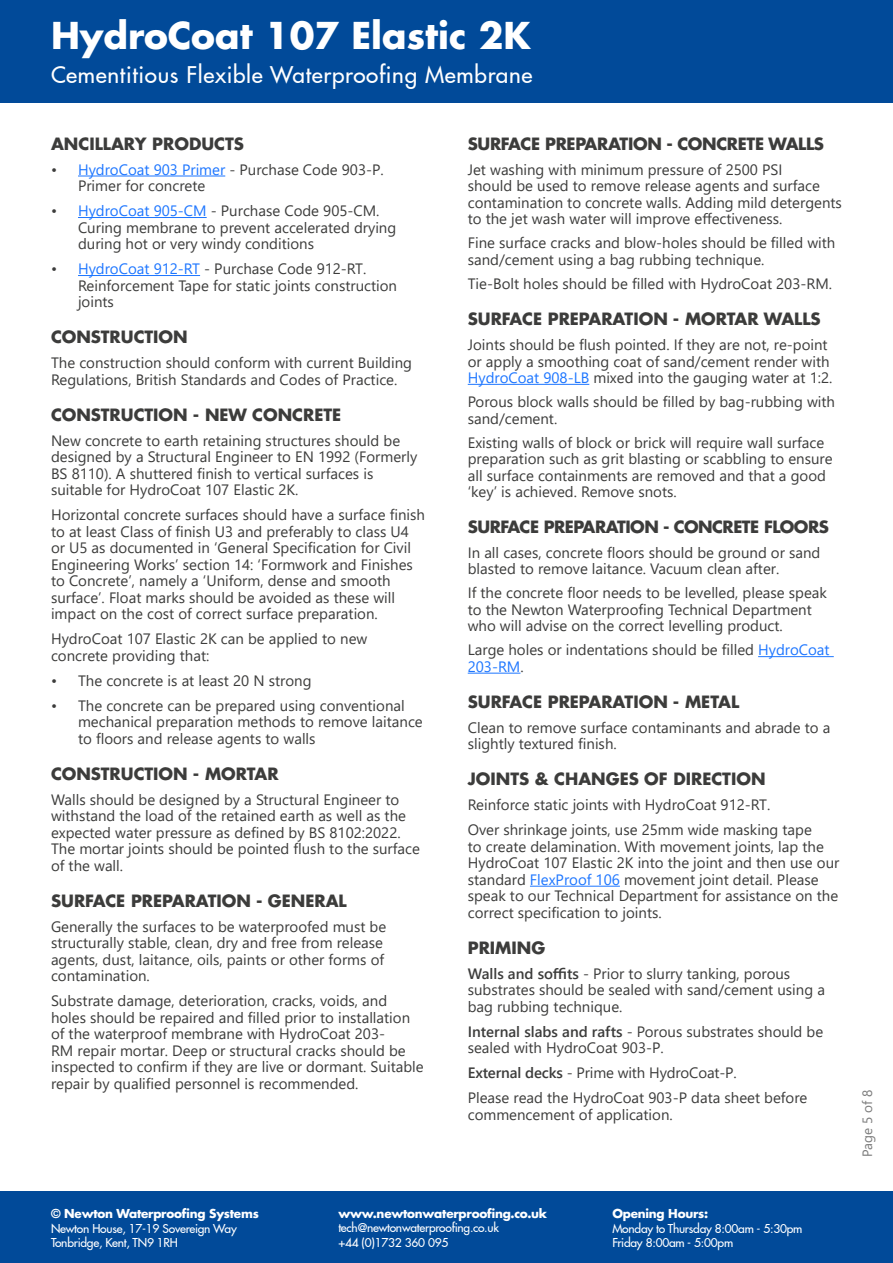
<style>
.page{position:relative;width:893px;height:1263px;background:#fff}
.page>*{position:absolute;margin:0;border:0;box-sizing:border-box;transform-origin:0 0}
.t1{font:700 36px "Futura LT Pro";color:#fff}
.t2{font:500 22.5px "Futura LT Pro";letter-spacing:.03em;color:#fff}
.t3{font:700 16.5px "Futura LT Pro";color:#3c3c3b}
.t4{font:700 16.5px "Futura LT Pro";letter-spacing:-.03em;color:#3c3c3b}
.t5{font:700 16.5px "Futura LT Pro";letter-spacing:-.02em;color:#3c3c3b}
.t6{font:15px/16.5px "Segoe UI";color:#3c3c3b}
.t7{font:13.5px "Segoe UI";color:#7b7b7b}
.t8{font:500 12px/14.4px "Futura LT Pro";letter-spacing:-.02em;color:#fff}
.t9{font:700 12px "Futura LT Pro";letter-spacing:-.02em;color:#fff}
.s1{color:#1d76ff}
.s2{font-weight:600}
</style>
<div class="page">
<div style="left:0;top:0;width:893px;height:103px;background:#014a99"></div>
<div style="left:0;top:1191px;width:893px;height:72px;background:#014a99"></div>
<hr style="left:78px;top:176px;width:147px;height:1px;background:#1d76ff">
<hr style="left:78px;top:217px;width:129px;height:1px;background:#1d76ff">
<hr style="left:78px;top:275px;width:122px;height:1px;background:#1d76ff">
<hr style="left:468px;top:384px;width:121px;height:1px;background:#1d76ff">
<hr style="left:758px;top:656px;width:76px;height:1px;background:#1d76ff">
<hr style="left:468px;top:673px;width:52px;height:1px;background:#1d76ff">
<hr style="left:530px;top:886px;width:90px;height:1px;background:#1d76ff">
<h1 class="t1" style="left:51px;top:8px;width:481px">HydroCoat 107 Elastic 2K</h1>
<h2 class="t2" style="left:51px;top:58px;width:483px">Cementitious Flexible Waterproofing Membrane</h2>
<p class="t3" style="left:51px;top:131px;width:194px">ANCILLARY PRODUCTS</p>
<p class="t6" style="left:78px;top:160px;width:307px;text-indent:-27px">• <span class="s1">HydroCoat 903 Primer</span> - Purchase Code 903-P.<br>Primer for concrete</p>
<p class="t6" style="left:78px;top:201px;width:320px;text-indent:-27px">• <span class="s1">HydroCoat 905-CM</span> - Purchase Code 905-CM.<br>Curing membrane to prevent accelerated drying during hot or very windy conditions</p>
<p class="t6" style="left:78px;top:259px;width:321px;text-indent:-27px">• <span class="s1">HydroCoat 912-RT</span> - Purchase Code 912-RT.<br>Reinforcement Tape for static joints construction joints</p>
<p class="t3" style="left:51px;top:324px;width:138px">CONSTRUCTION</p>
<p class="t6" style="left:51px;top:353px;width:363px">The construction should conform with current Building<br>Regulations, British Standards and Codes of Practice.</p>
<p class="t3" style="left:51px;top:402px;width:292px">CONSTRUCTION - NEW CONCRETE</p>
<p class="t6" style="left:51px;top:431px;width:368px">New concrete to earth retaining structures should be designed by a Structural Engineer to EN 1992 (Formerly BS 8110). A shuttered finish to vertical surfaces is suitable for HydroCoat 107 Elastic 2K.</p>
<p class="t6" style="left:51px;top:505px;width:375px">Horizontal concrete surfaces should have a surface finish to at least Class of finish U3 and preferably to class U4 or U5 as documented in ‘General Specification for Civil Engineering Works’ section 14: ‘Formwork and Finishes to Concrete’, namely a ‘Uniform, dense and smooth surface’. Float marks should be avoided as these will impact on the cost of correct surface preparation.</p>
<p class="t6" style="left:51px;top:629px;width:318px">HydroCoat 107 Elastic 2K can be applied to new concrete providing that:</p>
<p class="t6" style="left:51px;top:671px;width:262px">• The concrete is at least 20 N strong</p>
<p class="t6" style="left:78px;top:696px;width:346px;text-indent:-27px">• The concrete can be prepared using conventional mechanical preparation methods to remove laitance to floors and release agents to walls</p>
<p class="t3" style="left:51px;top:761px;width:229px">CONSTRUCTION - MORTAR</p>
<p class="t6" style="left:51px;top:790px;width:370px">Walls should be designed by a Structural Engineer to withstand the load of the retained earth as well as the expected water pressure as defined by BS 8102:2022.<br>The mortar joints should be pointed flush to the surface of the wall.</p>
<p class="t3" style="left:51px;top:888px;width:297px">SURFACE PREPARATION - GENERAL</p>
<p class="t6" style="left:51px;top:917px;width:337px">Generally the surfaces to be waterproofed must be structurally stable, clean, dry and free from release agents, dust, laitance, oils, paints or other forms of contamination.</p>
<p class="t6" style="left:51px;top:991px;width:374px">Substrate damage, deterioration, cracks, voids, and holes should be repaired and filled prior to installation of the waterproof membrane with HydroCoat 203-<br>RM repair mortar. Deep or structural cracks should be inspected to confirm if they are live or dormant. Suitable repair by qualified personnel is recommended.</p>
<p class="t5" style="left:468px;top:131px;width:358px">SURFACE PREPARATION - CONCRETE WALLS</p>
<p class="t6" style="left:468px;top:160px;width:376px">Jet washing with minimum pressure of 2500 PSI<br>should be used to remove release agents and surface contamination to concrete walls. Adding mild detergents to the jet wash water will improve effectiveness.</p>
<p class="t6" style="left:468px;top:233px;width:369px">Fine surface cracks and blow-holes should be filled with sand/cement using a bag rubbing technique.</p>
<p class="t6" style="left:468px;top:274px;width:366px">Tie-Bolt holes should be filled with HydroCoat 203-RM.</p>
<p class="t3" style="left:468px;top:306px;width:354px">SURFACE PREPARATION - MORTAR WALLS</p>
<p class="t6" style="left:468px;top:335px;width:366px">Joints should be flush pointed. If they are not, re-point or apply a smoothing coat of sand/cement render with<br><span class="s1">HydroCoat 908-LB</span> mixed into the gauging water at 1:2.</p>
<p class="t6" style="left:468px;top:392px;width:369px">Porous block walls should be filled by bag-rubbing with sand/cement.</p>
<p class="t6" style="left:468px;top:433px;width:366px">Existing walls of block or brick will require wall surface preparation such as grit blasting or scabbling to ensure all surface containments are removed and that a good ‘key’ is achieved. Remove snots.</p>
<p class="t4" style="left:468px;top:514px;width:363px">SURFACE PREPARATION - CONCRETE FLOORS</p>
<p class="t6" style="left:468px;top:543px;width:354px">In all cases, concrete floors should be ground or sand blasted to remove laitance. Vacuum clean after.</p>
<p class="t6" style="left:468px;top:583px;width:361px">If the concrete floor needs to be levelled, please speak to the Newton Waterproofing Technical Department who will advise on the correct levelling product.</p>
<p class="t6" style="left:468px;top:640px;width:363px">Large holes or indentations should be filled <span class="s1">HydroCoat<br>203-RM</span>.</p>
<p class="t3" style="left:468px;top:689px;width:273px">SURFACE PREPARATION - METAL</p>
<p class="t6" style="left:468px;top:718px;width:364px">Clean to remove surface contaminants and abrade to a slightly textured finish.</p>
<p class="t3" style="left:468px;top:766px;width:299px">JOINTS &amp; CHANGES OF DIRECTION</p>
<p class="t6" style="left:468px;top:791px;width:346px;line-height:25px">Reinforce static joints with HydroCoat 912-RT.<br>Over shrinkage joints, use 25mm wide masking tape</p>
<p class="t6" style="left:468px;top:837px;width:373px">to create delamination. With movement joints, lap the HydroCoat 107 Elastic 2K into the joint and then use our standard <span class="s1">FlexProof 106</span> movement joint detail. Please speak to our Technical Department for assistance on the correct specification to joints.</p>
<p class="t3" style="left:468px;top:935px;width:79px">PRIMING</p>
<p class="t6" style="left:468px;top:964px;width:359px"><span class="s2">Walls and soffits</span> - Prior to slurry tanking, porous substrates should be sealed with sand/cement using a bag rubbing technique.</p>
<p class="t6" style="left:468px;top:1022px;width:357px"><span class="s2">Internal slabs and rafts</span> - Porous substrates should be sealed with HydroCoat 903-P.</p>
<p class="t6" style="left:468px;top:1059px;width:341px;line-height:25px"><span class="s2">External decks</span> - Prime with HydroCoat-P.<br>Please read the HydroCoat 903-P data sheet before</p>
<p class="t6" style="left:468px;top:1105px;width:207px">commencement of application.</p>
<p class="t7" style="left:854px;top:1157px;width:68px;rotate:-90deg">Page 5 of 8</p>
<p class="t9" style="left:51px;top:1204px;width:209px">© Newton Waterproofing Systems</p>
<p class="t8" style="left:51px;top:1220px;width:187px">Newton House, 17-19 Sovereign Way<br>Tonbridge, Kent, TN9 1RH</p>
<p class="t9" style="left:338px;top:1204px;width:210px">www.newtonwaterproofing.co.uk</p>
<p class="t8" style="left:338px;top:1220px;width:162px">tech@newtonwaterproofing.co.uk +44 (0)1732 360 095</p>
<p class="t9" style="left:612px;top:1204px;width:97px">Opening Hours:</p>
<p class="t8" style="left:612px;top:1220px;width:192px">Monday to Thursday 8:00am - 5:30pm<br>Friday 8:00am - 5:00pm</p>
</div>
